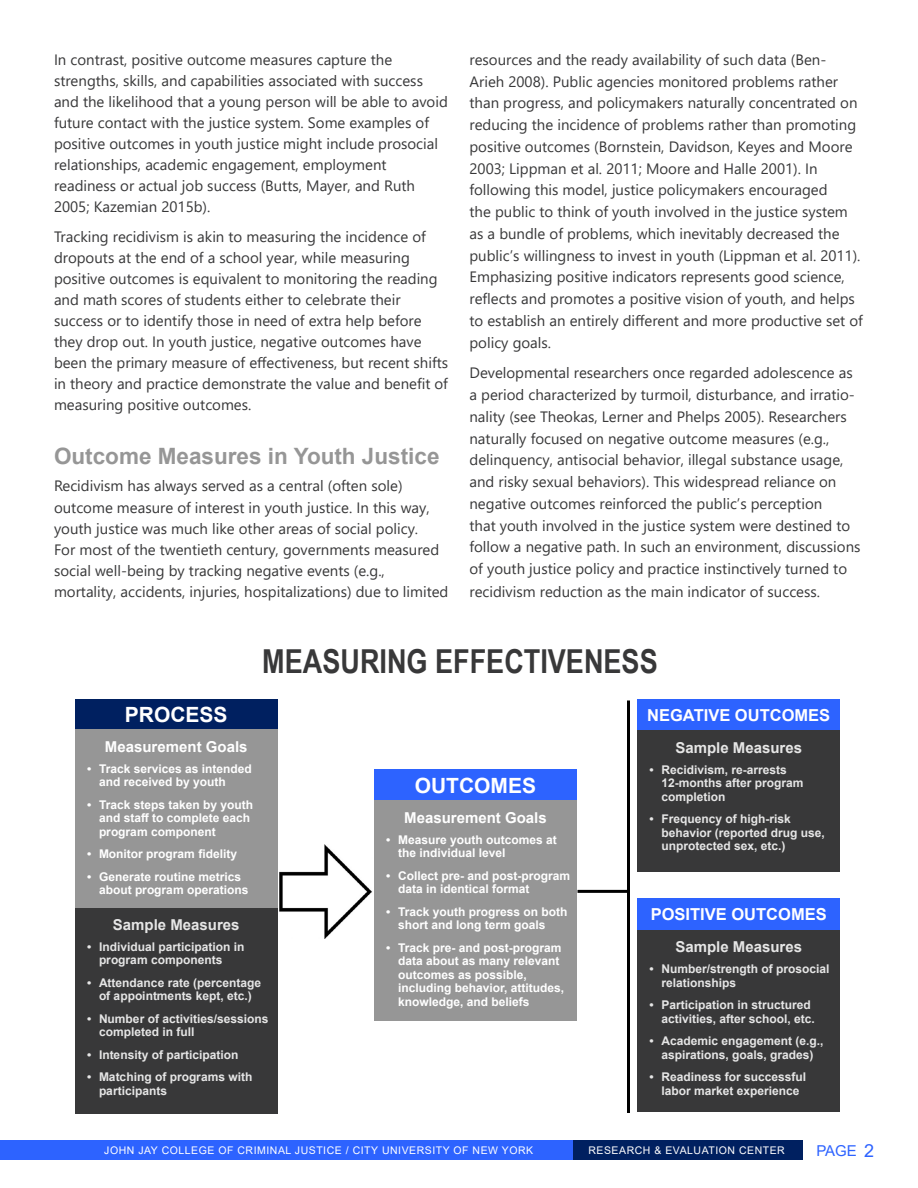
<style>
.page{position:relative;width:918px;height:1188px;background:#fff}
.page>*{position:absolute;margin:0;border:0;box-sizing:border-box;transform-origin:0 0}
.t1{font:700 33px "Arial Narrow";color:#383839}
.t2{font:700 22.5px "Arial";color:#969696}
.t3{font:700 21px "Arial";color:#fff}
.t4{font:700 16.5px "Arial";color:#fff}
.t5{font:15px/21px "Segoe UI";color:#383839}
.t6{font:700 15px "Arial";color:#e6e6e6}
.t7{font:700 15px "Arial";color:#fff}
.t8{font:15px "Arial";color:#2d63ff}
.t9{font:700 12px/13.5px "Arial";color:#e6e6e6}
.t10{font:700 12px/13.5px "Arial";color:#fff}
.t11{font:10.5px "Arial";letter-spacing:.05em;color:#fff}
.s1{font-size:18px}
</style>
<div class="page">
<div style="left:0;top:1141px;width:574px;height:19px;background:#2d63ff"></div>
<div style="left:574px;top:1141px;width:229px;height:19px;background:#002060"></div>
<div style="left:75px;top:699px;width:203px;height:31px;background:#002060"></div>
<div style="left:75px;top:730px;width:203px;height:179px;background:#969696"></div>
<div style="left:75px;top:908px;width:203px;height:205px;background:#383839"></div>
<div style="left:374px;top:770px;width:203px;height:31px;background:#2d63ff"></div>
<div style="left:374px;top:801px;width:203px;height:220px;background:#969696"></div>
<div style="left:638px;top:699px;width:202px;height:31px;background:#2d63ff"></div>
<div style="left:638px;top:730px;width:202px;height:142px;background:#383839"></div>
<hr style="left:627px;top:700px;width:3px;height:413px;background:#000">
<hr style="left:578px;top:890px;width:50px;height:3px;background:#000">
<div style="left:638px;top:898px;width:202px;height:32px;background:#2d63ff"></div>
<div style="left:638px;top:930px;width:202px;height:181px;background:#383839"></div>
<img style="left:279px;top:845px;width:93px;height:93px">
<p class="t5" style="left:54px;top:49px;width:395px">In contrast, positive outcome measures capture the strengths, skills, and capabilities associated with success and the likelihood that a young person will be able to avoid future contact with the justice system. Some examples of positive outcomes in youth justice might include prosocial relationships, academic engagement, employment readiness or actual job success (Butts, Mayer, and Ruth 2005; Kazemian 2015b).</p>
<p class="t5" style="left:54px;top:226px;width:396px">Tracking recidivism is akin to measuring the incidence of dropouts at the end of a school year, while measuring positive outcomes is equivalent to monitoring the reading and math scores of students either to celebrate their success or to identify those in need of extra help before they drop out. In youth justice, negative outcomes have been the primary measure of effectiveness, but recent shifts in theory and practice demonstrate the value and benefit of measuring positive outcomes.</p>
<h2 class="t2" style="left:54px;top:440px;width:387px">Outcome Measures in Youth Justice</h2>
<p class="t5" style="left:54px;top:475px;width:396px">Recidivism has always served as a central (often sole) outcome measure of interest in youth justice. In this way, youth justice was much like other areas of social policy.<br>For most of the twentieth century, governments measured social well-being by tracking negative events (e.g., mortality, accidents, injuries, hospitalizations) due to limited</p>
<p class="t5" style="left:470px;top:48px;width:395px;line-height:21.8px">resources and the ready availability of such data (Ben-Arieh 2008). Public agencies monitored problems rather than progress, and policymakers naturally concentrated on reducing the incidence of problems rather than promoting positive outcomes (Bornstein, Davidson, Keyes and Moore 2003; Lippman et al. 2011; Moore and Halle 2001). In following this model, justice policymakers encouraged<br>the public to think of youth involved in the justice system as a bundle of problems, which inevitably decreased the public’s willingness to invest in youth (Lippman et al. 2011).<br>Emphasizing positive indicators represents good science, reflects and promotes a positive vision of youth, and helps to establish an entirely different and more productive set of policy goals.</p>
<p class="t5" style="left:470px;top:362px;width:393px;line-height:21.9px">Developmental researchers once regarded adolescence as a period characterized by turmoil, disturbance, and irratio&shy;nality (see Theokas, Lerner and Phelps 2005). Researchers naturally focused on negative outcome measures (e.g., delinquency, antisocial behavior, illegal substance usage, and risky sexual behaviors). This widespread reliance on negative outcomes reinforced the public’s perception<br>that youth involved in the justice system were destined to follow a negative path. In such an environment, discussions of youth justice policy and practice instinctively turned to recidivism reduction as the main indicator of success.</p>
<h1 class="t1" style="left:262px;top:636px;width:397px">MEASURING EFFECTIVENESS</h1>
<h3 class="t3" style="left:125px;top:700px;width:104px">PROCESS</h3>
<p class="t7" style="left:105px;top:736px;width:144px">Measurement Goals</p>
<p class="t10" style="left:99px;top:762px;width:154px;text-indent:-12px">• Track services as intended and received by youth</p>
<p class="t10" style="left:99px;top:798px;width:156px;text-indent:-12px">• Track steps taken by youth and staff to complete each program component</p>
<p class="t10" style="left:87px;top:847px;width:152px">• Monitor program fidelity</p>
<p class="t10" style="left:99px;top:870px;width:151px;text-indent:-12px">• Generate routine metrics about program operations</p>
<p class="t6" style="left:113px;top:914px;width:128px">Sample Measures</p>
<p class="t9" style="left:99px;top:940px;width:147px;text-indent:-12px">• Individual participation in program components</p>
<p class="t9" style="left:87px;top:976px;width:176px;text-align:center">• Attendance rate (percentage of appointments kept, etc.)</p>
<p class="t9" style="left:99px;top:1012px;width:171px;text-indent:-12px">• Number of activities/sessions completed in full</p>
<p class="t9" style="left:87px;top:1048px;width:153px">• Intensity of participation</p>
<p class="t9" style="left:99px;top:1071px;width:155px;text-indent:-12px">• Matching of programs with participants</p>
<h3 class="t3" style="left:415px;top:771px;width:123px">OUTCOMES</h3>
<p class="t7" style="left:404px;top:807px;width:144px">Measurement Goals</p>
<p class="t10" style="left:398px;top:833px;width:160px;text-indent:-12px">• Measure youth outcomes at the individual level</p>
<p class="t10" style="left:398px;top:869px;width:174px;text-indent:-12px">• Collect pre- and post-program data in identical format</p>
<p class="t10" style="left:398px;top:905px;width:171px;text-indent:-12px">• Track youth progress on both short and long term goals</p>
<p class="t10" style="left:398px;top:941px;width:168px;text-indent:-12px">• Track pre- and post-program data about as many relevant outcomes as possible, including behavior, attitudes, knowledge, and beliefs</p>
<p class="t4" style="left:647px;top:703px;width:185px">NEGATIVE OUTCOMES</p>
<p class="t6" style="left:675px;top:737px;width:128px">Sample Measures</p>
<p class="t9" style="left:662px;top:763px;width:144px;text-indent:-12px">• Recidivism, re-arrests<br>12-months after program completion</p>
<p class="t9" style="left:662px;top:812px;width:165px;text-indent:-12px">• Frequency of high-risk behavior (reported drug use, unprotected sex, etc.)</p>
<p class="t4" style="left:651px;top:903px;width:178px">POSITIVE OUTCOMES</p>
<p class="t6" style="left:675px;top:936px;width:128px">Sample Measures</p>
<p class="t9" style="left:662px;top:962px;width:170px;text-indent:-12px">• Number/strength of prosocial relationships</p>
<p class="t9" style="left:662px;top:998px;width:155px;text-indent:-12px">• Participation in structured activities, after school, etc.</p>
<p class="t9" style="left:650px;top:1034px;width:176px;text-align:center">• Academic engagement (e.g., aspirations, goals, grades)</p>
<p class="t9" style="left:650px;top:1070px;width:158px;text-align:center">• Readiness for successful labor market experience</p>
<p class="t11" style="left:104px;top:1143px;width:430px">JOHN JAY COLLEGE OF CRIMINAL JUSTICE / CITY UNIVERSITY OF NEW YORK</p>
<p class="t11" style="left:588px;top:1143px;width:198px">RESEARCH &amp; EVALUATION CENTER</p>
<p class="t8" style="left:816px;top:1141px;width:59px">PAGE <span class="s1">2</span></p>
</div>
